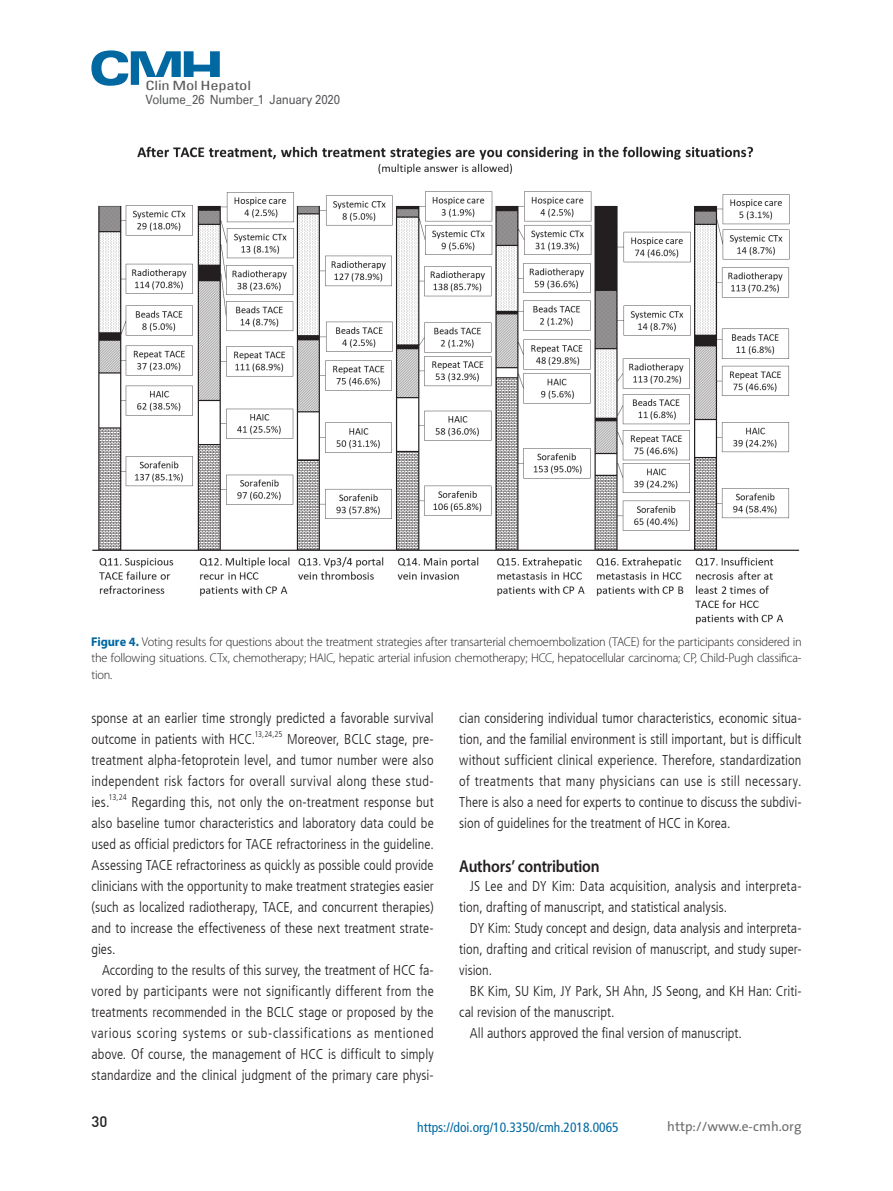
<style>
.page{position:relative;width:893px;height:1191px;background:#fff}
.page>*{position:absolute;margin:0;border:0;box-sizing:border-box;transform-origin:0 0}
.t1{font:600 17.25px "Myriad Pro";letter-spacing:-.015em;color:#231f20;scale:.9 1}
.t2{font:15px "Dinmed";color:#231f20}
.t3{font:300 condensed 14.25px/21px "Frutiger LT";letter-spacing:.005em;color:#231f20;text-align:justify}
.t4{font:condensed 13.5px "Frutiger LT";color:#0168a1}
.t5{font:13.5px "The Sans";color:#6c6d70}
.t6{font:300 12.75px/16.5px "Myriad Pro";letter-spacing:-.02em;color:#231f20;text-align:justify}
.t7{font:12.75px "Univers";letter-spacing:-.02em;color:#57585a;scale:.9 1}
.t8{font:condensed 12.75px "Univers";letter-spacing:-.01em;color:#57585a;scale:1.3 1}
.t9{font:300 condensed 8.25px "Frutiger LT";letter-spacing:-.01em;color:#231f20}
.s1{font-weight:700;color:#0168a1}
</style>
<div class="page">
<svg style="left:91px;top:50px;width:129px;height:36px"></svg>
<div style="left:144px;top:77px;width:83px;height:16px;background:#fff"></div>
<img style="left:92px;top:146px;width:708px;height:479px">
<p class="t8" style="left:145px;top:77px;width:83px">Clin Mol Hepatol</p>
<p class="t7" style="left:145px;top:92px;width:218px">Volume_26 Number_1 January 2020</p>
<p class="t6" style="left:91px;top:633px;width:712px"><span class="s1">Figure 4.</span> Voting results for questions about the treatment strategies after transarterial chemoembolization (TACE) for the participants considered in the following situations. CTx, chemotherapy; HAIC, hepatic arterial infusion chemotherapy; HCC, hepatocellular carcinoma; CP, Child-Pugh classifica&shy;tion.</p>
<p class="t3" style="left:91px;top:707px;width:344px">sponse at an earlier time strongly predicted a favorable survival outcome in patients with HCC.</p>
<p class="t9" style="left:254px;top:729px;width:30px">13,24,25</p>
<p class="t3" style="left:91px;top:728px;width:344px;text-indent:196px">Moreover, BCLC stage, pre&shy;treatment alpha-fetoprotein level, and tumor number were also independent risk factors for overall survival along these stud&shy;ies.</p>
<p class="t9" style="left:109px;top:792px;width:20px">13,24</p>
<p class="t3" style="left:91px;top:791px;width:344px;text-indent:40px">Regarding this, not only the on-treatment response but also baseline tumor characteristics and laboratory data could be used as official predictors for TACE refractoriness in the guideline.<br>Assessing TACE refractoriness as quickly as possible could provide clinicians with the opportunity to make treatment strategies easier (such as localized radiotherapy, TACE, and concurrent therapies) and to increase the effectiveness of these next treatment strate&shy;gies.</p>
<p class="t3" style="left:91px;top:959px;width:344px;text-indent:11px">According to the results of this survey, the treatment of HCC fa&shy;vored by participants were not significantly different from the treatments recommended in the BCLC stage or proposed by the various scoring systems or sub-classifications as mentioned above. Of course, the management of HCC is difficult to simply standardize and the clinical judgment of the primary care physi-</p>
<p class="t3" style="left:459px;top:707px;width:344px">cian considering individual tumor characteristics, economic situa&shy;tion, and the familial environment is still important, but is difficult without sufficient clinical experience. Therefore, standardization of treatments that many physicians can use is still necessary.<br>There is also a need for experts to continue to discuss the subdivi&shy;sion of guidelines for the treatment of HCC in Korea.</p>
<p class="t1" style="left:459px;top:855px;width:158px">Authors’ contribution</p>
<p class="t3" style="left:459px;top:875px;width:344px;text-indent:11px">JS Lee and DY Kim: Data acquisition, analysis and interpreta&shy;tion, drafting of manuscript, and statistical analysis.</p>
<p class="t3" style="left:459px;top:917px;width:344px;text-indent:11px">DY Kim: Study concept and design, data analysis and interpreta&shy;tion, drafting and critical revision of manuscript, and study super&shy;vision.</p>
<p class="t3" style="left:470px;top:980px;width:333px">BK Kim, SU Kim, JY Park, SH Ahn, JS Seong, and KH Han: Criti-</p>
<p class="t3" style="left:459px;top:1001px;width:157px">cal revision of the manuscript.</p>
<p class="t3" style="left:470px;top:1022px;width:274px">All authors approved the final version of manuscript.</p>
<p class="t2" style="left:91px;top:1112px;width:17px">30</p>
<p class="t5" style="left:667px;top:1115px;width:136px">http://www.e-cmh.org</p>
<p class="t4" style="left:417px;top:1119px;width:203px">https://doi.org/10.3350/cmh.2018.0065</p>
</div>
